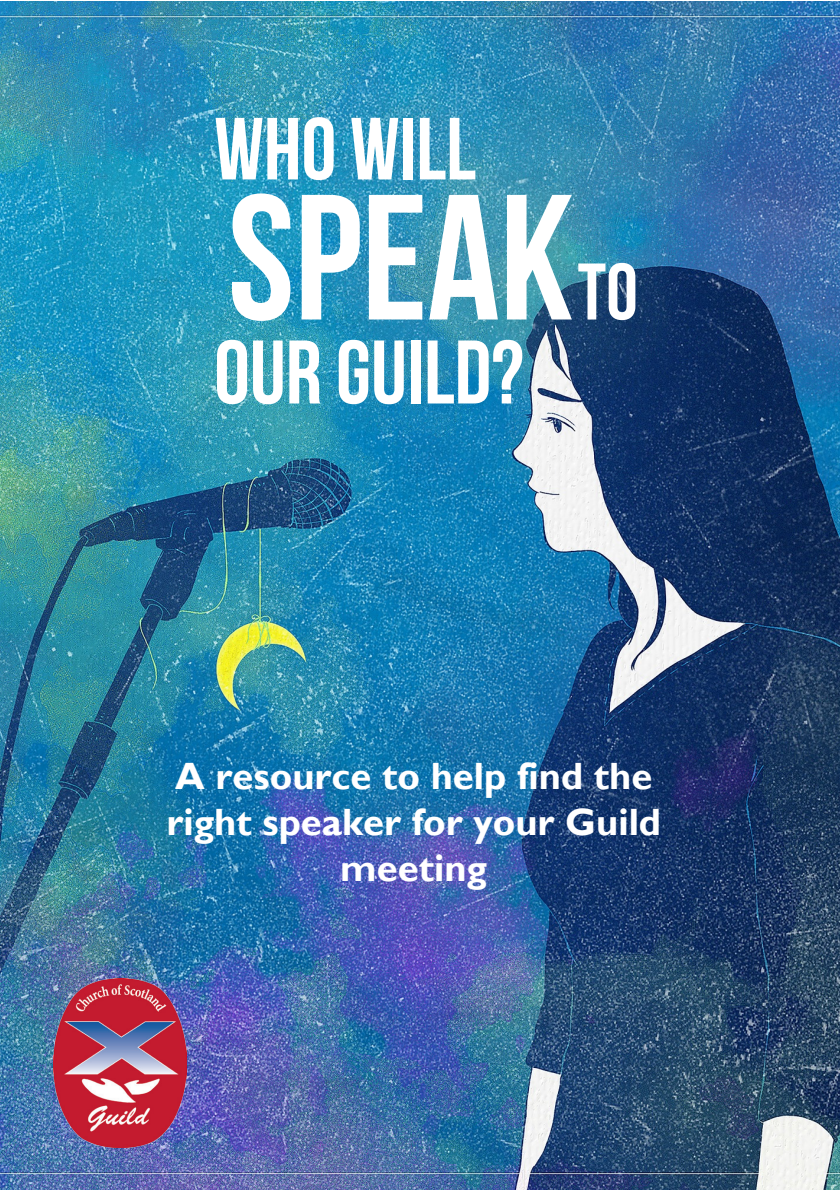
<style>
.page{position:relative;width:840px;height:1191px;background:#fff}
.page>*{position:absolute;margin:0;border:0;box-sizing:border-box;transform-origin:0 0}
.t1{font:178px "Bebas Neue";color:#fff}
.t2{font:90px "Bebas Neue";color:#fff}
.t3{font:88px "Bebas Neue";color:#fff}
.t4{font:80px "Bebas Neue";color:#fff}
.t5{font:700 38px/45.6px "Gill Sans";color:#fff;text-align:center}
</style>
<div class="page">
<img style="left:0;top:2px;width:839px;height:1187px">
<img style="left:54px;top:978px;width:132px;height:169px">
<h3 class="t3" style="left:214px;top:101px;width:263px">WHO WILL</h3>
<h1 class="t1" style="left:228px;top:160px;width:347px">SPEAK</h1>
<h3 class="t4" style="left:577px;top:248px;width:62px">TO</h3>
<h2 class="t2" style="left:214px;top:323px;width:311px">OUR GUILD?</h2>
<p class="t5" style="left:166px;top:754px;width:496px">A resource to help find the right speaker for your Guild meeting</p>
</div>
